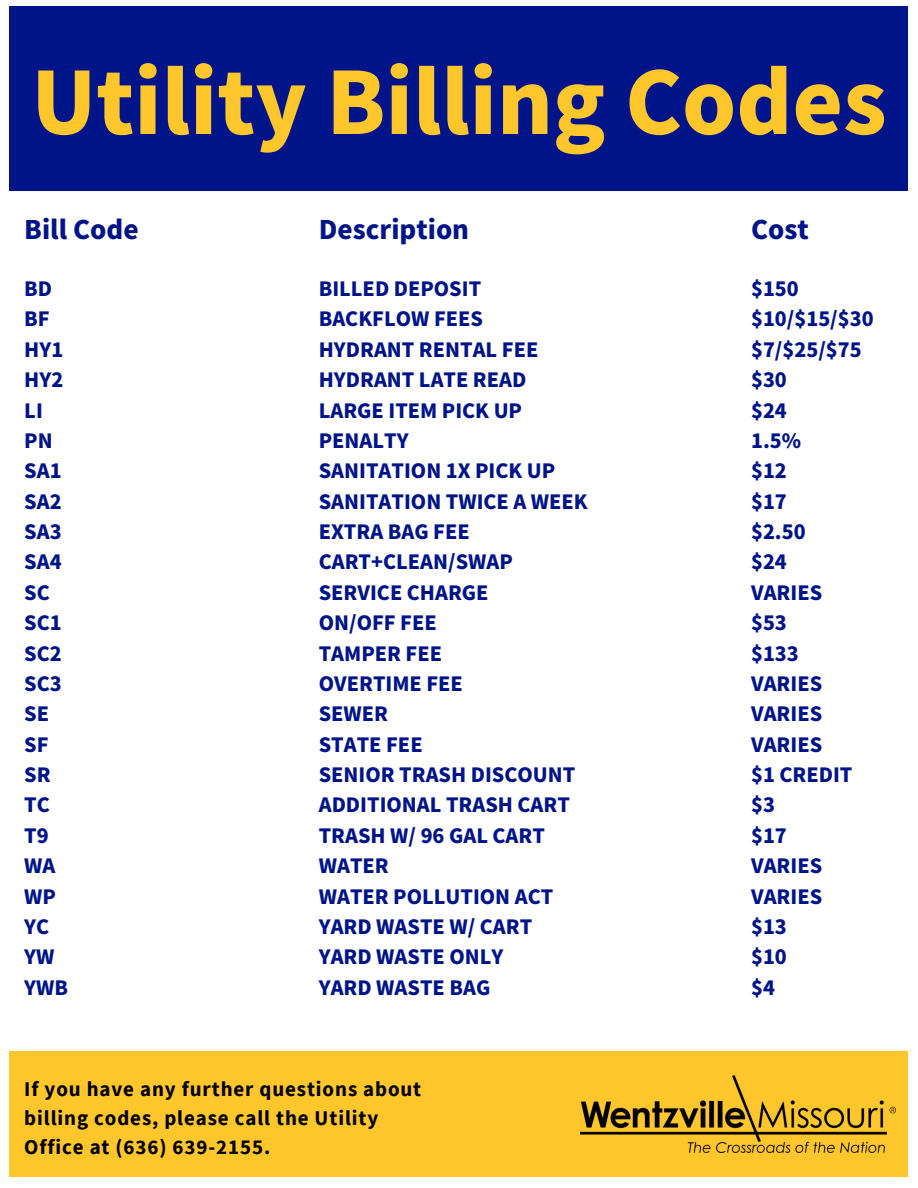
<style>
.page{position:relative;width:918px;height:1188px;background:#fff}
.page>*{position:absolute;margin:0;border:0;box-sizing:border-box;transform-origin:0 0}
.t1{font:800 85.35px "Source Han Sans JP";color:#ffc72c}
.t2{font:800 25.65px "Source Han Sans JP";color:#001489}
.t3{font:700 21px/29.2px "Source Sans Pro";letter-spacing:.04em;color:#000}
.t4{font:800 19.65px/30.3px "Source Han Sans JP";color:#001489}
</style>
<div class="page">
<div style="left:9px;top:7px;width:899px;height:184px;background:#001489"></div>
<div style="left:9px;top:1052px;width:899px;height:125px;background:#ffc72c"></div>
<img style="left:581px;top:1076px;width:315px;height:76px">
<h1 class="t1" style="left:31px;top:35px;width:857px">Utility Billing Codes</h1>
<h2 class="t2" style="left:24px;top:209px;width:116px">Bill Code</h2>
<p class="t4" style="left:24px;top:273px;width:45px">BD<br>BF<br>HY1<br>HY2<br>LI<br>PN<br>SA1<br>SA2<br>SA3<br>SA4<br>SC<br>SC1<br>SC2<br>SC3<br>SE<br>SF<br>SR<br>TC<br>T9<br>WA<br>WP<br>YC<br>YW<br>YWB</p>
<h2 class="t2" style="left:319px;top:209px;width:152px">Description</h2>
<p class="t4" style="left:319px;top:273px;width:271px">BILLED DEPOSIT<br>BACKFLOW FEES<br>HYDRANT RENTAL FEE<br>HYDRANT LATE READ<br>LARGE ITEM PICK UP<br>PENALTY<br>SANITATION 1X PICK UP<br>SANITATION TWICE A WEEK<br>EXTRA BAG FEE<br>CART+CLEAN/SWAP<br>SERVICE CHARGE<br>ON/OFF FEE<br>TAMPER FEE<br>OVERTIME FEE<br>SEWER<br>STATE FEE<br>SENIOR TRASH DISCOUNT<br>ADDITIONAL TRASH CART<br>TRASH W/ 96 GAL CART<br>WATER<br>WATER POLLUTION ACT<br>YARD WASTE W/ CART<br>YARD WASTE ONLY<br>YARD WASTE BAG</p>
<p class="t3" style="left:24px;top:1074px;width:399px">If you have any further questions about billing codes, please call the Utility<br>Office at (636) 639-2155.</p>
<h2 class="t2" style="left:751px;top:209px;width:59px">Cost</h2>
<p class="t4" style="left:751px;top:273px;width:124px">$150 $10/$15/$30 $7/$25/$75 $30<br>$24<br>1.5%<br>$12<br>$17<br>$2.50<br>$24<br>VARIES<br>$53<br>$133<br>VARIES<br>VARIES<br>VARIES<br>$1 CREDIT $3<br>$17<br>VARIES<br>VARIES<br>$13<br>$10<br>$4</p>
</div>
